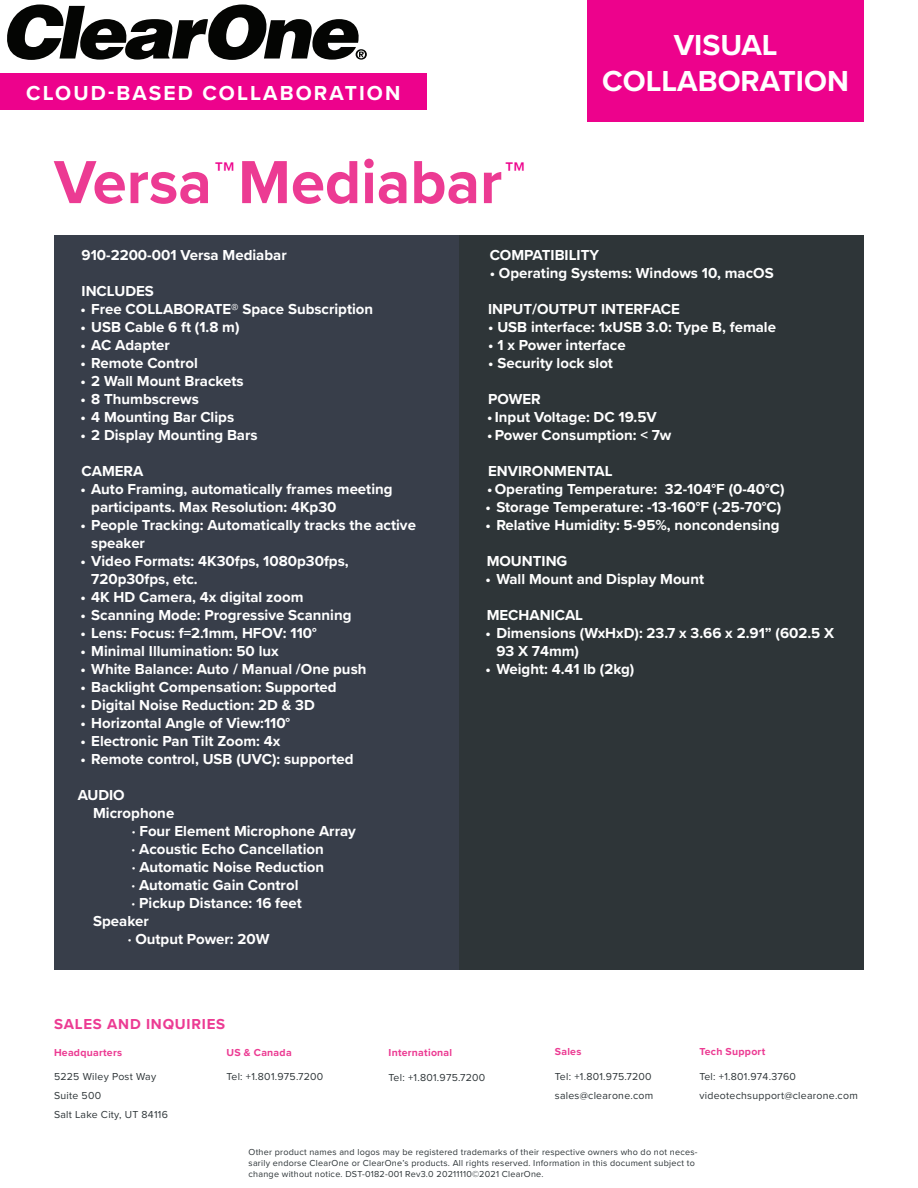
<style>
.page{position:relative;width:918px;height:1188px;background:#fff}
.page>*{position:absolute;margin:0;border:0;box-sizing:border-box;transform-origin:0 0}
.t1{font:700 63px "Proxima Nova";color:#ec3b93}
.t2{font:700 30px "Proxima Nova";color:#fff}
.t3{font:700 21px "Proxima Nova";letter-spacing:.1em;color:#fff}
.t4{font:700 15px/18px "Proxima Nova";color:#fff}
.t5{font:700 15px "Proxima Nova";letter-spacing:.05em;color:#ec3b93}
.t6{font:10.5px "Proxima Nova";letter-spacing:.025em;color:#2e3538}
.t7{font:700 10.5px "Proxima Nova";letter-spacing:.025em;color:#ec3b93}
.t8{font:9px/11.2px "Proxima Nova";letter-spacing:.025em;color:#2e3538}
</style>
<div class="page">
<div style="left:54px;top:235px;width:405px;height:735px;background:#383e4a"></div>
<div style="left:459px;top:235px;width:405px;height:735px;background:#2e3538"></div>
<div style="left:0;top:73px;width:427px;height:37px;background:#ed028c"></div>
<div style="left:587px;top:0;width:277px;height:122px;background:#ed028c"></div>
<svg style="left:7px;top:4px;width:360px;height:56px"></svg>
<p class="t3" style="left:26px;top:77px;width:376px">CLOUD-BASED COLLABORATION</p>
<p class="t1" style="left:54px;top:135px;width:476px">Versa<sup>™</sup>Mediabar<sup>™</sup></p>
<p class="t2" style="left:674px;top:22px;width:105px">VISUAL</p>
<p class="t2" style="left:602px;top:58px;width:248px">COLLABORATION</p>
<p class="t4" style="left:82px;top:246px;width:207px">910-2200-001 Versa Mediabar</p>
<p class="t4" style="left:82px;top:282px;width:74px">INCLUDES</p>
<p class="t4" style="left:80px;top:300px;width:294px">• Free COLLABORATE® Space Subscription</p>
<p class="t4" style="left:80px;top:318px;width:161px">• USB Cable 6 ft (1.8 m)</p>
<p class="t4" style="left:80px;top:336px;width:91px">• AC Adapter</p>
<p class="t4" style="left:80px;top:354px;width:119px">• Remote Control</p>
<p class="t4" style="left:80px;top:372px;width:165px">• 2 Wall Mount Brackets</p>
<p class="t4" style="left:80px;top:390px;width:120px">• 8 Thumbscrews</p>
<p class="t4" style="left:80px;top:408px;width:155px">• 4 Mounting Bar Clips</p>
<p class="t4" style="left:80px;top:426px;width:179px">• 2 Display Mounting Bars</p>
<p class="t4" style="left:82px;top:462px;width:63px">CAMERA</p>
<p class="t4" style="left:91px;top:480px;width:303px;text-indent:-11px">• Auto Framing, automatically frames meeting participants. Max Resolution: 4Kp30</p>
<p class="t4" style="left:91px;top:516px;width:326px;text-indent:-11px">• People Tracking: Automatically tracks the active speaker</p>
<p class="t4" style="left:91px;top:552px;width:259px;text-indent:-11px">• Video Formats: 4K30fps, 1080p30fps,<br>720p30fps, etc.</p>
<p class="t4" style="left:80px;top:588px;width:225px">• 4K HD Camera, 4x digital zoom</p>
<p class="t4" style="left:80px;top:606px;width:273px">• Scanning Mode: Progressive Scanning</p>
<p class="t4" style="left:80px;top:624px;width:238px">• Lens: Focus: f=2.1mm, HFOV: 110°</p>
<p class="t4" style="left:80px;top:642px;width:200px">• Minimal Illumination: 50 lux</p>
<p class="t4" style="left:80px;top:660px;width:288px">• White Balance: Auto / Manual /One push</p>
<p class="t4" style="left:80px;top:678px;width:258px">• Backlight Compensation: Supported</p>
<p class="t4" style="left:80px;top:696px;width:236px">• Digital Noise Reduction: 2D &amp; 3D</p>
<p class="t4" style="left:80px;top:714px;width:211px">• Horizontal Angle of View:110°</p>
<p class="t4" style="left:80px;top:732px;width:201px">• Electronic Pan Tilt Zoom: 4x</p>
<p class="t4" style="left:80px;top:750px;width:275px">• Remote control, USB (UVC): supported</p>
<p class="t4" style="left:78px;top:786px;width:49px">AUDIO</p>
<p class="t4" style="left:93px;top:804px;width:83px">Microphone</p>
<p class="t4" style="left:132px;top:822px;width:226px">· Four Element Microphone Array</p>
<p class="t4" style="left:132px;top:840px;width:194px">· Acoustic Echo Cancellation</p>
<p class="t4" style="left:132px;top:858px;width:194px">· Automatic Noise Reduction</p>
<p class="t4" style="left:132px;top:876px;width:168px">· Automatic Gain Control</p>
<p class="t4" style="left:132px;top:894px;width:172px">· Pickup Distance: 16 feet</p>
<p class="t4" style="left:93px;top:912px;width:57px">Speaker</p>
<p class="t4" style="left:128px;top:930px;width:143px">· Output Power: 20W</p>
<p class="t4" style="left:490px;top:246px;width:111px">COMPATIBILITY</p>
<p class="t4" style="left:490px;top:264px;width:286px">• Operating Systems: Windows 10, macOS</p>
<p class="t4" style="left:488px;top:300px;width:193px">INPUT/OUTPUT INTERFACE</p>
<p class="t4" style="left:488px;top:318px;width:289px">• USB interface: 1xUSB 3.0: Type B, female</p>
<p class="t4" style="left:488px;top:336px;width:139px">• 1 x Power interface</p>
<p class="t4" style="left:488px;top:354px;width:126px">• Security lock slot</p>
<p class="t4" style="left:488px;top:390px;width:54px">POWER</p>
<p class="t4" style="left:487px;top:408px;width:171px">• Input Voltage: DC 19.5V</p>
<p class="t4" style="left:487px;top:426px;width:186px">• Power Consumption: &lt; 7w</p>
<p class="t4" style="left:488px;top:462px;width:126px">ENVIRONMENTAL</p>
<p class="t4" style="left:487px;top:480px;width:299px">• Operating Temperature: 32-104°F (0-40°C)</p>
<p class="t4" style="left:486px;top:498px;width:297px">• Storage Temperature: -13-160°F (-25-70°C)</p>
<p class="t4" style="left:486px;top:516px;width:295px">• Relative Humidity: 5-95%, noncondensing</p>
<p class="t4" style="left:487px;top:552px;width:82px">MOUNTING</p>
<p class="t4" style="left:486px;top:570px;width:220px">• Wall Mount and Display Mount</p>
<p class="t4" style="left:487px;top:606px;width:98px">MECHANICAL</p>
<p class="t4" style="left:496px;top:624px;width:339px;text-indent:-11px">• Dimensions (WxHxD): 23.7 x 3.66 x 2.91” (602.5 X<br>93 X 74mm)</p>
<p class="t4" style="left:486px;top:660px;width:150px">• Weight: 4.41 lb (2kg)</p>
<p class="t5" style="left:54px;top:1013px;width:172px">SALES AND INQUIRIES</p>
<p class="t7" style="left:54px;top:1045px;width:70px">Headquarters</p>
<p class="t6" style="left:54px;top:1069px;width:104px">5225 Wiley Post Way</p>
<p class="t6" style="left:54px;top:1088px;width:49px">Suite 500</p>
<p class="t6" style="left:54px;top:1106px;width:115px">Salt Lake City, UT 84116</p>
<p class="t7" style="left:226px;top:1045px;width:67px">US &amp; Canada</p>
<p class="t6" style="left:226px;top:1069px;width:98px">Tel: +1.801.975.7200</p>
<p class="t7" style="left:389px;top:1045px;width:65px">International</p>
<p class="t6" style="left:389px;top:1070px;width:98px">Tel: +1.801.975.7200</p>
<p class="t7" style="left:555px;top:1044px;width:28px">Sales</p>
<p class="t6" style="left:555px;top:1069px;width:98px">Tel: +1.801.975.7200</p>
<p class="t6" style="left:555px;top:1088px;width:100px">sales@clearone.com</p>
<p class="t7" style="left:699px;top:1044px;width:67px">Tech Support</p>
<p class="t6" style="left:699px;top:1069px;width:98px">Tel: +1.801.974.3760</p>
<p class="t6" style="left:699px;top:1088px;width:160px">videotechsupport@clearone.com</p>
<p class="t8" style="left:249px;top:1146px;width:450px">Other product names and logos may be registered trademarks of their respective owners who do not neces&shy;sarily endorse ClearOne or ClearOne’s products. All rights reserved. Information in this document subject to change without notice. DST-0182-001 Rev3.0 20211110©2021 ClearOne.</p>
</div>
